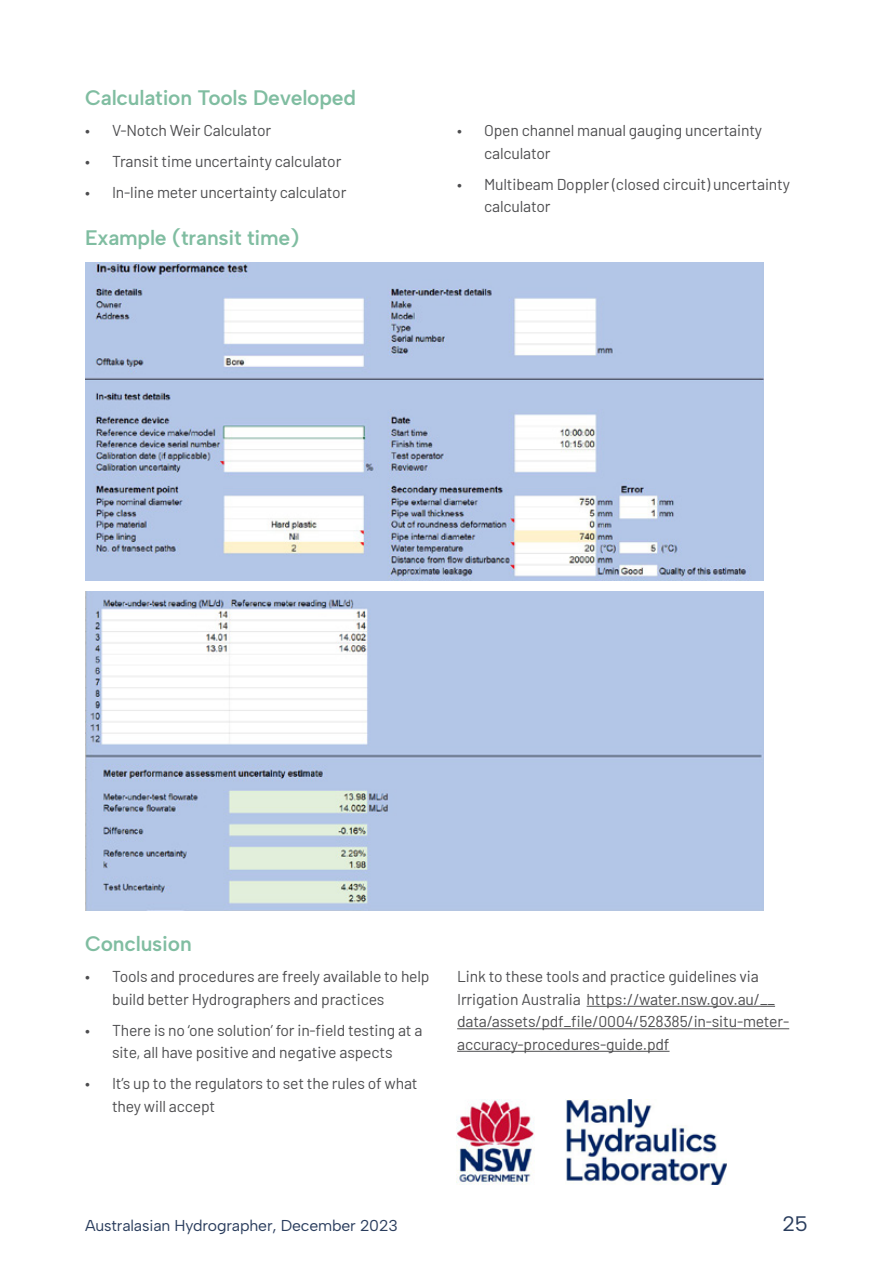
<style>
.page{position:relative;width:893px;height:1263px;background:#fff}
.page>*{position:absolute;margin:0;border:0;box-sizing:border-box;transform-origin:0 0}
.t1{font:600 21px "Albert Sans";letter-spacing:-.01em;color:#80bda1}
.t2{font:21px "Albert Sans";color:#2a3d5d}
.t3{font:15.75px/22.5px "Barlow";letter-spacing:-.01em;color:#4d4d4f}
.t4{font:15.75px "Albert Sans";letter-spacing:-.01em;color:#2a3d5d}
</style>
<div class="page">
<hr style="left:587px;top:1006px;width:188px;height:1px;background:#4d4d4f">
<hr style="left:457px;top:1028px;width:332px;height:1px;background:#4d4d4f">
<hr style="left:457px;top:1051px;width:212px;height:1px;background:#4d4d4f">
<img style="left:85px;top:262px;width:678px;height:319px">
<img style="left:85px;top:592px;width:678px;height:318px">
<img style="left:566px;top:1099px;width:161px;height:85px">
<img style="left:457px;top:1099px;width:77px;height:85px">
<p class="t1" style="left:85px;top:85px;width:272px">Calculation Tools Developed</p>
<p class="t3" style="left:85px;top:118px;width:188px">• V-Notch Weir Calculator</p>
<p class="t3" style="left:85px;top:149px;width:258px">• Transit time uncertainty calculator</p>
<p class="t3" style="left:85px;top:180px;width:263px">• In-line meter uncertainty calculator</p>
<p class="t1" style="left:85px;top:225px;width:216px">Example (transit time)</p>
<p class="t3" style="left:484px;top:118px;width:280px;text-indent:-27px">• Open channel manual gauging uncertainty calculator</p>
<p class="t3" style="left:484px;top:171px;width:307px;text-indent:-27px">• Multibeam Doppler (closed circuit) uncertainty calculator</p>
<p class="t1" style="left:85px;top:931px;width:108px">Conclusion</p>
<p class="t3" style="left:112px;top:964px;width:319px;text-indent:-27px">• Tools and procedures are freely available to help build better Hydrographers and practices</p>
<p class="t3" style="left:85px;top:1018px;width:339px;text-align:center">• There is no ‘one solution’ for in-field testing at a site, all have positive and negative aspects</p>
<p class="t3" style="left:112px;top:1071px;width:307px;text-indent:-27px">• It’s up to the regulators to set the rules of what they will accept</p>
<p class="t3" style="left:457px;top:964px;width:334px">Link to these tools and practice guidelines via Irrigation Australia https://water.nsw.gov.au/__ data/assets/pdf_file/0004/528385/in-situ-meter&shy;accuracy-procedures-guide.pdf</p>
<p class="t4" style="left:85px;top:1216px;width:314px">Australasian Hydrographer, December 2023</p>
<h1 class="t2" style="left:782px;top:1211px;width:27px">25</h1>
</div>
